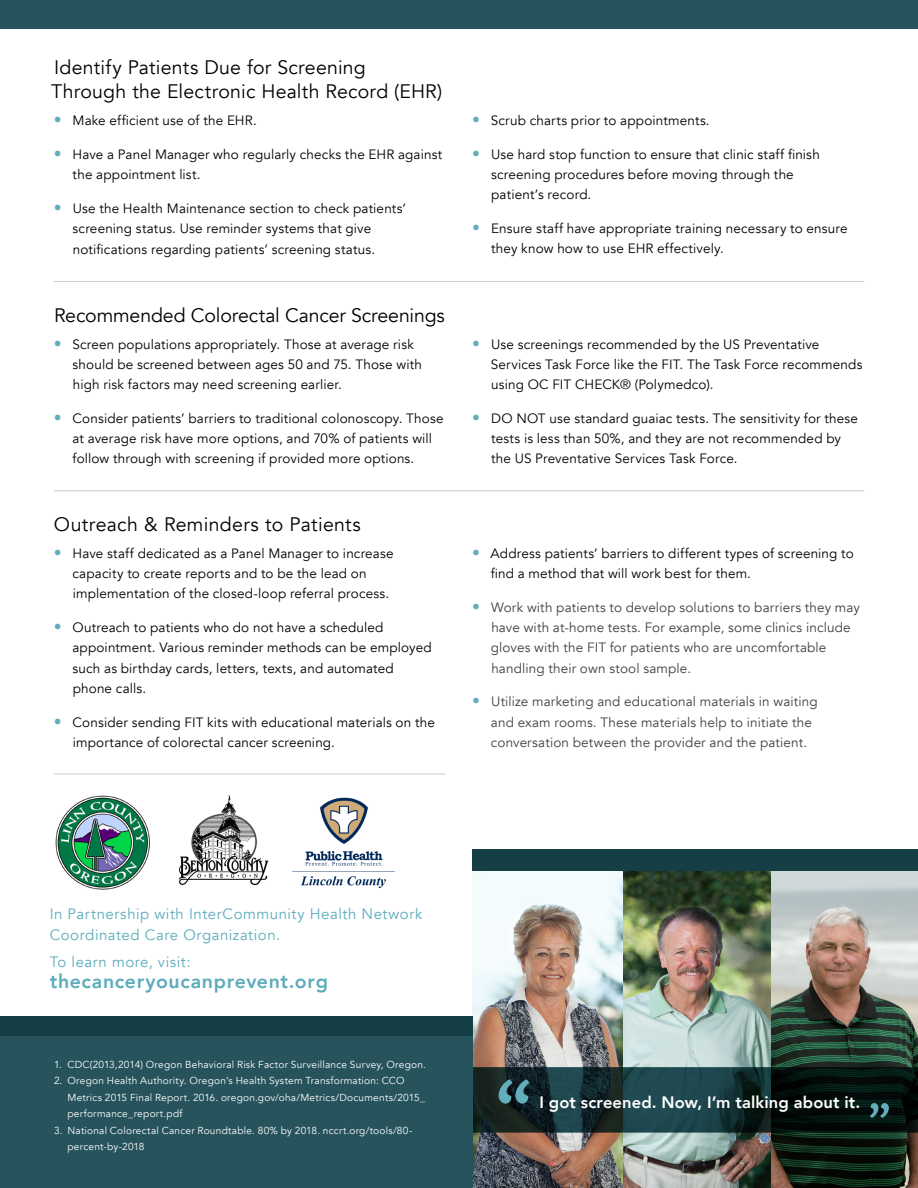
<style>
.page{position:relative;width:918px;height:1188px;background:#fff}
.page>*{position:absolute;margin:0;border:0;box-sizing:border-box;transform-origin:0 0}
.t1{font:600 91.8px "Chaparral Pro";color:#64aebc}
.t2{font:600 56.4px "Chaparral Pro";color:#64aebc}
.paragraph_header{font:19.5px/24px "Avenir";letter-spacing:.01em;color:#000}
.paragraph_header-2{font:19.5px "Avenir";letter-spacing:-.01em;color:#000}
.section_header{font:800 19.5px "Avenir";letter-spacing:.035em;color:#5cacbb}
.t3{font:800 16.5px "Avenir";letter-spacing:.01em;color:#fff}
.section_header-2{font:15px/21px "Avenir";letter-spacing:.035em;color:#5cacbb}
.t4{font:13.5px/20.2px "Avenir";letter-spacing:.01em;color:#000}
.t5{font:13.5px/20.2px "Avenir";letter-spacing:.01em;color:#404040}
.t6{font:10.2px/16.5px "Avenir";letter-spacing:.02em;color:#fff}
.s1{font-size:15.75px;color:#64aebc}
</style>
<div class="page">
<img style="left:178px;top:795px;width:91px;height:91px">
<img style="left:55px;top:795px;width:95px;height:95px">
<img style="left:292px;top:797px;width:103px;height:91px">
<img style="left:622px;top:871px;width:296px;height:317px">
<img style="left:472px;top:869px;width:150px;height:319px">
<svg style="left:473px;top:1067px;width:445px;height:66px;background:#112728"></svg>
<div style="left:0;top:1016px;width:473px;height:22px;background:#153e45"></div>
<div style="left:473px;top:849px;width:445px;height:22px;background:#153e45"></div>
<hr style="left:54px;top:281px;width:810px;height:1px;background:#ccc">
<hr style="left:54px;top:490px;width:810px;height:1px;background:#ccc">
<hr style="left:54px;top:774px;width:392px;height:1px;background:#ccc">
<div style="left:0;top:1036px;width:473px;height:152px;background:#26535c"></div>
<div style="left:0;top:0;width:918px;height:29px;background:#26535c"></div>
<p class="paragraph_header" style="left:51px;top:56px;width:393px">Identify Patients Due for Screening<br>Through the Electronic Health Record (EHR)</p>
<p class="t4" style="left:54px;top:111px;width:205px"><span class="s1">•</span> Make efficient use of the EHR.</p>
<p class="t4" style="left:73px;top:145px;width:371px;text-indent:-19px"><span class="s1">•</span> Have a Panel Manager who regularly checks the EHR against the appointment list.</p>
<p class="t4" style="left:73px;top:199px;width:335px;text-indent:-19px"><span class="s1">•</span> Use the Health Maintenance section to check patients’ screening status. Use reminder systems that give notifications regarding patients’ screening status.</p>
<p class="paragraph_header-2" style="left:54px;top:303px;width:392px">Recommended Colorectal Cancer Screenings</p>
<p class="t4" style="left:73px;top:334px;width:351px;text-indent:-19px"><span class="s1">•</span> Screen populations appropriately. Those at average risk should be screened between ages 50 and 75. Those with high risk factors may need screening earlier.</p>
<p class="t4" style="left:72px;top:408px;width:373px;text-indent:-19px"><span class="s1">•</span> Consider patients’ barriers to traditional colonoscopy. Those at average risk have more options, and 70% of patients will follow through with screening if provided more options.</p>
<p class="paragraph_header" style="left:54px;top:513px;width:308px">Outreach &amp; Reminders to Patients</p>
<p class="t4" style="left:72px;top:543px;width:323px;text-indent:-19px"><span class="s1">•</span> Have staff dedicated as a Panel Manager to increase capacity to create reports and to be the lead on implementation of the closed-loop referral process.</p>
<p class="t4" style="left:72px;top:618px;width:361px;text-indent:-19px"><span class="s1">•</span> Outreach to patients who do not have a scheduled appointment. Various reminder methods can be employed such as birthday cards, letters, texts, and automated phone calls.</p>
<p class="t4" style="left:73px;top:712px;width:364px;text-indent:-19px"><span class="s1">•</span> Consider sending FIT kits with educational materials on the importance of colorectal cancer screening.</p>
<p class="t4" style="left:472px;top:111px;width:239px"><span class="s1">•</span> Scrub charts prior to appointments.</p>
<p class="t4" style="left:491px;top:144px;width:330px;text-indent:-19px"><span class="s1">•</span> Use hard stop function to ensure that clinic staff finish screening procedures before moving through the patient’s record.</p>
<p class="t4" style="left:491px;top:219px;width:358px;text-indent:-19px"><span class="s1">•</span> Ensure staff have appropriate training necessary to ensure they know how to use EHR effectively.</p>
<p class="t4" style="left:491px;top:334px;width:373px;text-indent:-19px"><span class="s1">•</span> Use screenings recommended by the US Preventative<br>Services Task Force like the FIT. The Task Force recommends using OC FIT CHECK® (Polymedco).</p>
<p class="t4" style="left:491px;top:408px;width:368px;text-indent:-19px"><span class="s1">•</span> DO NOT use standard guaiac tests. The sensitivity for these tests is less than 50%, and they are not recommended by the US Preventative Services Task Force.</p>
<p class="t4" style="left:491px;top:543px;width:365px;text-indent:-18px"><span class="s1">•</span> Address patients’ barriers to different types of screening to find a method that will work best for them.</p>
<p class="t5" style="left:491px;top:597px;width:371px;text-indent:-19px"><span class="s1">•</span> Work with patients to develop solutions to barriers they may have with at-home tests. For example, some clinics include gloves with the FIT for patients who are uncomfortable handling their own stool sample.</p>
<p class="t5" style="left:491px;top:692px;width:328px;text-indent:-19px"><span class="s1">•</span> Utilize marketing and educational materials in waiting and exam rooms. These materials help to initiate the conversation between the provider and the patient.</p>
<p class="section_header-2" style="left:50px;top:903px;width:374px">In Partnership with InterCommunity Health Network<br>Coordinated Care Organization.</p>
<p class="section_header-2" style="left:50px;top:952px;width:143px">To learn more, visit:</p>
<p class="section_header" style="left:50px;top:966px;width:280px">thecanceryoucanprevent.org</p>
<p class="t6" style="left:54px;top:1056px;width:373px">1. CDC(2013,2014) Oregon Behavioral Risk Factor Surveillance Survey, Oregon.</p>
<p class="t6" style="left:68px;top:1073px;width:359px;text-indent:-14px">2. Oregon Health Authority. Oregon’s Health System Transformation: CCO<br>Metrics 2015 Final Report. 2016. oregon.gov/oha/Metrics/Documents/2015_ performance_report.pdf</p>
<p class="t6" style="left:68px;top:1122px;width:346px;text-indent:-14px">3. National Colorectal Cancer Roundtable. 80% by 2018. nccrt.org/tools/80- percent-by-2018</p>
<p class="t1" style="left:494px;top:1064px;width:39px">“</p>
<p class="t3" style="left:539px;top:1089px;width:323px">I got screened. Now, I’m talking about it.</p>
<p class="t2" style="left:892px;top:1127px;width:25px;rotate:-180deg">“</p>
</div>
